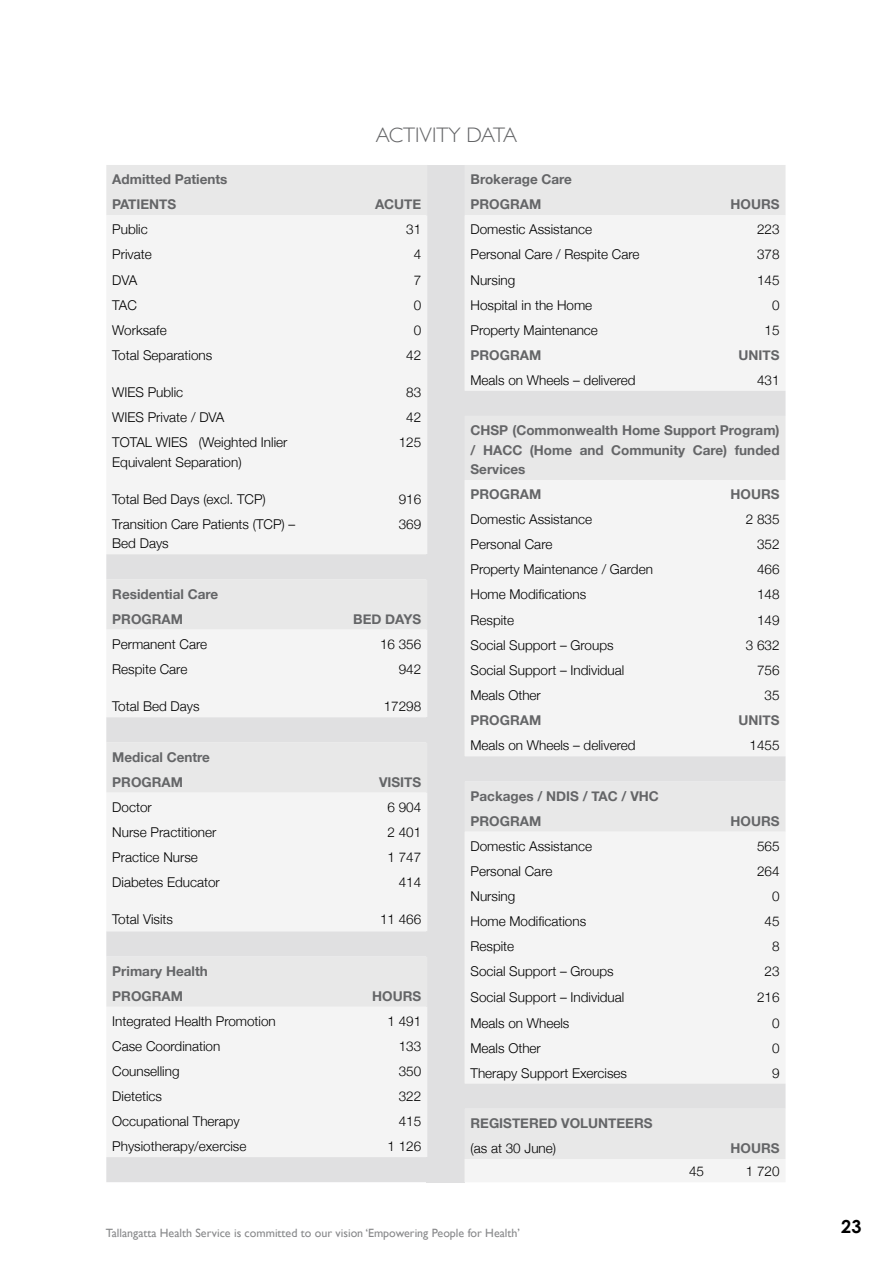
<style>
.page{position:relative;width:893px;height:1263px;background:#fff}
.page>*{position:absolute;margin:0;border:0;box-sizing:border-box;transform-origin:0 0}
.t1{font:300 21px "Gill Sans";color:#646567}
.t2{font:700 18px "Century Gothic";color:#000}
.t3{font:300 13.5px/19.5px "Helvetica Neue";color:#000}
.t4{font:700 13.5px/25.2px "Helvetica Neue";color:#646567}
.t5{font:12px "Gill Sans";color:#87888a}
</style>
<div class="page">
<div style="left:426px;top:165px;width:39px;height:1017px;background:#e0e0e1"></div>
<div style="left:465px;top:165px;width:320px;height:50px;background:#e8e8e8"></div>
<svg style="left:465px;top:215px;width:320px;height:967px;fill:#f4f4f4"></svg>
<svg style="left:465px;top:391px;width:320px;height:718px;fill:#f4f4f4"></svg>
<div style="left:106px;top:165px;width:320px;height:50px;background:#e8e8e8"></div>
<div style="left:107px;top:215px;width:320px;height:339px;background:#f4f4f4"></div>
<svg style="left:106px;top:554px;width:321px;height:628px;fill:#f4f4f4"></svg>
<p class="t4" style="left:112px;top:167px;width:117px">Admitted Patients<br>PATIENTS</p>
<h1 class="t1" style="left:376px;top:119px;width:143px">ACTIVITY DATA</h1>
<p class="t4" style="left:471px;top:167px;width:103px">Brokerage Care<br>PROGRAM</p>
<p class="t4" style="left:375px;top:192px;width:48px">ACUTE</p>
<p class="t4" style="left:730px;top:192px;width:51px">HOURS</p>
<p class="t3" style="left:112px;top:219px;width:37px">Public</p>
<p class="t3" style="left:406px;top:219px;width:17px">31</p>
<p class="t3" style="left:112px;top:244px;width:41px">Private</p>
<p class="t3" style="left:414px;top:244px;width:9px">4</p>
<p class="t3" style="left:112px;top:269px;width:27px">DVA</p>
<p class="t3" style="left:414px;top:269px;width:9px">7</p>
<p class="t3" style="left:112px;top:294px;width:26px">TAC</p>
<p class="t3" style="left:414px;top:294px;width:9px">0</p>
<p class="t3" style="left:112px;top:319px;width:56px">Worksafe</p>
<p class="t3" style="left:414px;top:319px;width:9px">0</p>
<p class="t3" style="left:112px;top:344px;width:102px">Total Separations</p>
<p class="t3" style="left:406px;top:344px;width:17px">42</p>
<p class="t3" style="left:112px;top:381px;width:73px">WIES Public</p>
<p class="t3" style="left:406px;top:381px;width:17px">83</p>
<p class="t3" style="left:112px;top:406px;width:114px">WIES Private / DVA</p>
<p class="t3" style="left:406px;top:406px;width:17px">42</p>
<p class="t3" style="left:112px;top:431px;width:177px">TOTAL WIES (Weighted Inlier<br>Equivalent Separation)</p>
<p class="t3" style="left:399px;top:431px;width:24px">125</p>
<p class="t3" style="left:112px;top:488px;width:155px">Total Bed Days (excl. TCP)</p>
<p class="t3" style="left:399px;top:488px;width:24px">916</p>
<p class="t3" style="left:112px;top:513px;width:185px">Transition Care Patients (TCP) –<br>Bed Days</p>
<p class="t3" style="left:399px;top:513px;width:24px">369</p>
<p class="t4" style="left:112px;top:581px;width:107px">Residential Care<br>PROGRAM</p>
<p class="t4" style="left:353px;top:607px;width:70px">BED DAYS</p>
<p class="t3" style="left:112px;top:633px;width:96px">Permanent Care</p>
<p class="t3" style="left:380px;top:633px;width:43px">16 356</p>
<p class="t3" style="left:112px;top:658px;width:77px">Respite Care</p>
<p class="t3" style="left:399px;top:658px;width:24px">942</p>
<p class="t3" style="left:112px;top:696px;width:89px">Total Bed Days</p>
<p class="t3" style="left:384px;top:696px;width:39px">17298</p>
<p class="t4" style="left:112px;top:744px;width:99px">Medical Centre<br>PROGRAM</p>
<p class="t4" style="left:379px;top:770px;width:44px">VISITS</p>
<p class="t3" style="left:112px;top:796px;width:41px">Doctor</p>
<p class="t3" style="left:388px;top:796px;width:35px">6 904</p>
<p class="t3" style="left:112px;top:821px;width:106px">Nurse Practitioner</p>
<p class="t3" style="left:388px;top:821px;width:35px">2 401</p>
<p class="t3" style="left:112px;top:846px;width:87px">Practice Nurse</p>
<p class="t3" style="left:388px;top:846px;width:35px">1 747</p>
<p class="t3" style="left:112px;top:871px;width:109px">Diabetes Educator</p>
<p class="t3" style="left:399px;top:871px;width:24px">414</p>
<p class="t3" style="left:112px;top:908px;width:62px">Total Visits</p>
<p class="t3" style="left:380px;top:908px;width:43px">11 466</p>
<p class="t4" style="left:112px;top:958px;width:97px">Primary Health<br>PROGRAM</p>
<p class="t4" style="left:372px;top:984px;width:51px">HOURS</p>
<p class="t3" style="left:112px;top:1010px;width:165px">Integrated Health Promotion</p>
<p class="t3" style="left:388px;top:1010px;width:35px">1 491</p>
<p class="t3" style="left:112px;top:1035px;width:110px">Case Coordination</p>
<p class="t3" style="left:399px;top:1035px;width:24px">133</p>
<p class="t3" style="left:112px;top:1060px;width:69px">Counselling</p>
<p class="t3" style="left:399px;top:1060px;width:24px">350</p>
<p class="t3" style="left:112px;top:1085px;width:51px">Dietetics</p>
<p class="t3" style="left:399px;top:1085px;width:24px">322</p>
<p class="t3" style="left:112px;top:1110px;width:129px">Occupational Therapy</p>
<p class="t3" style="left:399px;top:1110px;width:24px">415</p>
<p class="t3" style="left:112px;top:1136px;width:136px">Physiotherapy/exercise</p>
<p class="t3" style="left:388px;top:1136px;width:35px">1 126</p>
<p class="t3" style="left:471px;top:219px;width:123px">Domestic Assistance</p>
<p class="t3" style="left:757px;top:219px;width:24px">223</p>
<p class="t3" style="left:471px;top:244px;width:170px">Personal Care / Respite Care</p>
<p class="t3" style="left:757px;top:244px;width:24px">378</p>
<p class="t3" style="left:471px;top:269px;width:46px">Nursing</p>
<p class="t3" style="left:757px;top:269px;width:24px">145</p>
<p class="t3" style="left:471px;top:294px;width:123px">Hospital in the Home</p>
<p class="t3" style="left:772px;top:294px;width:9px">0</p>
<p class="t3" style="left:471px;top:319px;width:129px">Property Maintenance</p>
<p class="t3" style="left:764px;top:319px;width:17px">15</p>
<p class="t4" style="left:471px;top:343px;width:72px">PROGRAM</p>
<p class="t4" style="left:738px;top:343px;width:42px">UNITS</p>
<p class="t3" style="left:471px;top:369px;width:166px">Meals on Wheels – delivered</p>
<p class="t3" style="left:757px;top:369px;width:24px">431</p>
<p class="t4" style="left:471px;top:421px;width:311px;line-height:19.5px;text-align:justify">CHSP (Commonwealth Home Support Program) / HACC (Home and Community Care) funded Services</p>
<p class="t4" style="left:471px;top:482px;width:72px">PROGRAM</p>
<p class="t4" style="left:730px;top:482px;width:51px">HOURS</p>
<p class="t3" style="left:471px;top:509px;width:123px">Domestic Assistance</p>
<p class="t3" style="left:746px;top:509px;width:35px">2 835</p>
<p class="t3" style="left:471px;top:534px;width:83px">Personal Care</p>
<p class="t3" style="left:757px;top:534px;width:24px">352</p>
<p class="t3" style="left:471px;top:559px;width:184px">Property Maintenance / Garden</p>
<p class="t3" style="left:757px;top:559px;width:24px">466</p>
<p class="t3" style="left:471px;top:584px;width:117px">Home Modifications</p>
<p class="t3" style="left:757px;top:584px;width:24px">148</p>
<p class="t3" style="left:471px;top:609px;width:45px">Respite</p>
<p class="t3" style="left:757px;top:609px;width:24px">149</p>
<p class="t3" style="left:471px;top:634px;width:145px">Social Support – Groups</p>
<p class="t3" style="left:746px;top:634px;width:35px">3 632</p>
<p class="t3" style="left:471px;top:659px;width:155px">Social Support – Individual</p>
<p class="t3" style="left:757px;top:659px;width:24px">756</p>
<p class="t3" style="left:471px;top:684px;width:72px">Meals Other</p>
<p class="t3" style="left:764px;top:684px;width:17px">35</p>
<p class="t4" style="left:471px;top:708px;width:72px">PROGRAM</p>
<p class="t4" style="left:738px;top:708px;width:42px">UNITS</p>
<p class="t3" style="left:471px;top:735px;width:166px">Meals on Wheels – delivered</p>
<p class="t3" style="left:749px;top:735px;width:32px">1455</p>
<p class="t4" style="left:471px;top:783px;width:190px">Packages / NDIS / TAC / VHC<br>PROGRAM</p>
<p class="t4" style="left:730px;top:809px;width:51px">HOURS</p>
<p class="t3" style="left:471px;top:835px;width:123px">Domestic Assistance</p>
<p class="t3" style="left:757px;top:835px;width:24px">565</p>
<p class="t3" style="left:471px;top:860px;width:83px">Personal Care</p>
<p class="t3" style="left:757px;top:860px;width:24px">264</p>
<p class="t3" style="left:471px;top:885px;width:46px">Nursing</p>
<p class="t3" style="left:772px;top:885px;width:9px">0</p>
<p class="t3" style="left:471px;top:910px;width:117px">Home Modifications</p>
<p class="t3" style="left:764px;top:910px;width:17px">45</p>
<p class="t3" style="left:471px;top:935px;width:45px">Respite</p>
<p class="t3" style="left:772px;top:935px;width:9px">8</p>
<p class="t3" style="left:471px;top:960px;width:145px">Social Support – Groups</p>
<p class="t3" style="left:764px;top:960px;width:17px">23</p>
<p class="t3" style="left:471px;top:987px;width:155px">Social Support – Individual</p>
<p class="t3" style="left:757px;top:987px;width:24px">216</p>
<p class="t3" style="left:471px;top:1012px;width:100px">Meals on Wheels</p>
<p class="t3" style="left:772px;top:1012px;width:9px">0</p>
<p class="t3" style="left:471px;top:1037px;width:72px">Meals Other</p>
<p class="t3" style="left:772px;top:1037px;width:9px">0</p>
<p class="t3" style="left:471px;top:1062px;width:158px">Therapy Support Exercises</p>
<p class="t3" style="left:772px;top:1062px;width:9px">9</p>
<p class="t4" style="left:471px;top:1111px;width:184px">REGISTERED VOLUNTEERS</p>
<p class="t3" style="left:471px;top:1137px;width:87px">(as at 30 June)</p>
<p class="t4" style="left:730px;top:1136px;width:51px">HOURS</p>
<p class="t3" style="left:689px;top:1161px;width:17px">45</p>
<p class="t3" style="left:746px;top:1161px;width:35px">1 720</p>
<p class="t5" style="left:106px;top:1226px;width:416px">Tallangatta Health Service is committed to our vision ‘Empowering People for Health’</p>
<h2 class="t2" style="left:841px;top:1215px;width:22px">23</h2>
</div>
